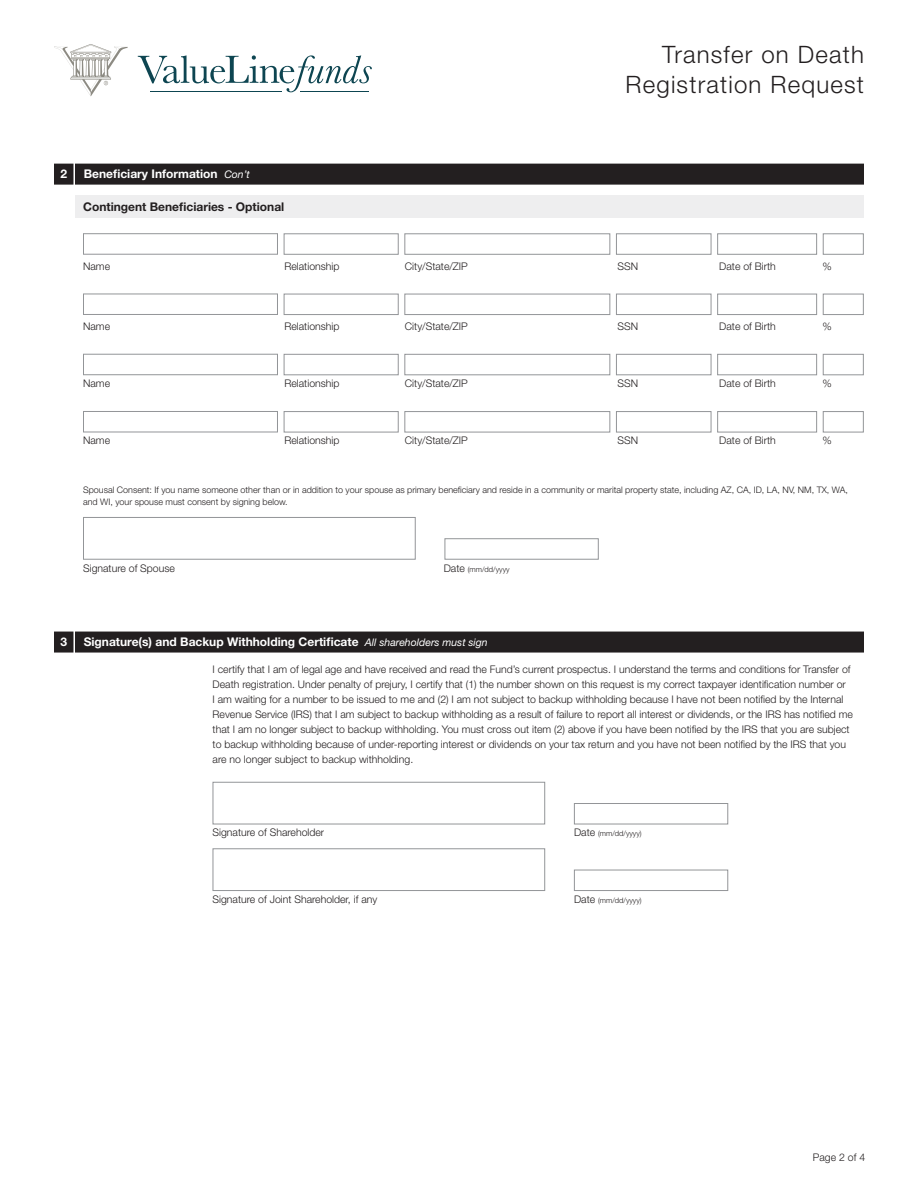
<style>
.page{position:relative;width:918px;height:1188px;background:#fff}
.page>*{position:absolute;margin:0;border:0;box-sizing:border-box;transform-origin:0 0}
.t1{font:300 24px/30px "Helvetica Neue LT Std";letter-spacing:.05em;color:#231f20;text-align:right}
.Section_Header{font:700 12px "Helvetica Neue LT Std";color:#fff}
.Body_Helvetica_Neue{font:700 12px "Helvetica Neue LT Std";color:#231f20}
.Body_Helvetica_Neue-2{font:300 10.5px/15px "Helvetica Neue LT Std";color:#231f20}
.Body_Helvetica_Neue-3{font:300 9px/12px "Helvetica Neue LT Std";color:#231f20}
.Body_Helvetica_Neue-4{font:300 7.5px "Helvetica Neue LT Std";color:#231f20}
.s1{font-weight:400;font-style:italic;font-size:10.5px}
.s2{font-size:10.5px}
</style>
<div class="page">
<svg style="left:54px;top:44px;width:74px;height:52px"></svg>
<svg style="left:138px;top:55px;width:234px;height:37px"></svg>
<hr style="left:151px;top:91px;width:131px;height:1px;background:#0d4551">
<hr style="left:300px;top:91px;width:68px;height:1px;background:#0d4551">
<div style="left:213px;top:782px;width:332px;height:42px;border:1px solid #939598"></div>
<div style="left:574px;top:803px;width:154px;height:21px;border:1px solid #939598"></div>
<div style="left:213px;top:848px;width:332px;height:43px;border:1px solid #939598"></div>
<div style="left:574px;top:870px;width:154px;height:21px;border:1px solid #939598"></div>
<div style="left:54px;top:632px;width:810px;height:21px;background:#231f20"></div>
<svg style="left:74px;top:632px;width:1px;height:21px"></svg>
<div style="left:54px;top:164px;width:810px;height:21px;background:#231f20"></div>
<svg style="left:74px;top:164px;width:1px;height:21px"></svg>
<div style="left:75px;top:196px;width:789px;height:22px;background:#eeeeef"></div>
<div style="left:83px;top:233px;width:195px;height:22px;border:1px solid #939598"></div>
<div style="left:284px;top:233px;width:115px;height:22px;border:1px solid #939598"></div>
<div style="left:404px;top:233px;width:206px;height:22px;border:1px solid #939598"></div>
<div style="left:616px;top:233px;width:95px;height:22px;border:1px solid #939598"></div>
<div style="left:717px;top:233px;width:100px;height:22px;border:1px solid #939598"></div>
<div style="left:823px;top:233px;width:41px;height:22px;border:1px solid #939598"></div>
<div style="left:83px;top:294px;width:195px;height:21px;border:1px solid #939598"></div>
<div style="left:284px;top:294px;width:115px;height:21px;border:1px solid #939598"></div>
<div style="left:404px;top:294px;width:206px;height:21px;border:1px solid #939598"></div>
<div style="left:616px;top:294px;width:95px;height:21px;border:1px solid #939598"></div>
<div style="left:717px;top:294px;width:100px;height:21px;border:1px solid #939598"></div>
<div style="left:823px;top:294px;width:41px;height:21px;border:1px solid #939598"></div>
<div style="left:83px;top:354px;width:195px;height:21px;border:1px solid #939598"></div>
<div style="left:284px;top:354px;width:115px;height:21px;border:1px solid #939598"></div>
<div style="left:404px;top:354px;width:206px;height:21px;border:1px solid #939598"></div>
<div style="left:616px;top:354px;width:95px;height:21px;border:1px solid #939598"></div>
<div style="left:717px;top:354px;width:100px;height:21px;border:1px solid #939598"></div>
<div style="left:823px;top:354px;width:41px;height:21px;border:1px solid #939598"></div>
<div style="left:83px;top:411px;width:195px;height:21px;border:1px solid #939598"></div>
<div style="left:284px;top:411px;width:115px;height:21px;border:1px solid #939598"></div>
<div style="left:404px;top:411px;width:206px;height:21px;border:1px solid #939598"></div>
<div style="left:616px;top:411px;width:95px;height:21px;border:1px solid #939598"></div>
<div style="left:717px;top:411px;width:100px;height:21px;border:1px solid #939598"></div>
<div style="left:823px;top:411px;width:41px;height:21px;border:1px solid #939598"></div>
<div style="left:83px;top:517px;width:333px;height:43px;border:1px solid #939598"></div>
<div style="left:445px;top:538px;width:154px;height:22px;border:1px solid #939598"></div>
<p class="Section_Header" style="left:60px;top:167px;width:8px">2</p>
<p class="Section_Header" style="left:84px;top:167px;width:168px">Beneficiary Information <span class="s1">Con’t</span></p>
<p class="Body_Helvetica_Neue" style="left:83px;top:199px;width:203px">Contingent Beneficiaries - Optional</p>
<h1 class="t1" style="left:626px;top:39px;width:240px">Transfer on Death<br>Registration Request</h1>
<p class="Body_Helvetica_Neue-2" style="left:83px;top:258px;width:29px">Name</p>
<p class="Body_Helvetica_Neue-2" style="left:284px;top:258px;width:57px">Relationship</p>
<p class="Body_Helvetica_Neue-2" style="left:405px;top:258px;width:64px">City/State/ZIP</p>
<p class="Body_Helvetica_Neue-2" style="left:618px;top:258px;width:22px">SSN</p>
<p class="Body_Helvetica_Neue-2" style="left:719px;top:258px;width:58px">Date of Birth</p>
<p class="Body_Helvetica_Neue-2" style="left:823px;top:258px;width:11px">%</p>
<p class="Body_Helvetica_Neue-2" style="left:83px;top:318px;width:29px">Name</p>
<p class="Body_Helvetica_Neue-2" style="left:284px;top:318px;width:57px">Relationship</p>
<p class="Body_Helvetica_Neue-2" style="left:405px;top:318px;width:64px">City/State/ZIP</p>
<p class="Body_Helvetica_Neue-2" style="left:618px;top:318px;width:22px">SSN</p>
<p class="Body_Helvetica_Neue-2" style="left:719px;top:318px;width:58px">Date of Birth</p>
<p class="Body_Helvetica_Neue-2" style="left:823px;top:318px;width:11px">%</p>
<p class="Body_Helvetica_Neue-2" style="left:83px;top:376px;width:29px">Name</p>
<p class="Body_Helvetica_Neue-2" style="left:284px;top:376px;width:57px">Relationship</p>
<p class="Body_Helvetica_Neue-2" style="left:405px;top:376px;width:64px">City/State/ZIP</p>
<p class="Body_Helvetica_Neue-2" style="left:618px;top:376px;width:22px">SSN</p>
<p class="Body_Helvetica_Neue-2" style="left:719px;top:376px;width:58px">Date of Birth</p>
<p class="Body_Helvetica_Neue-2" style="left:823px;top:376px;width:11px">%</p>
<p class="Body_Helvetica_Neue-2" style="left:83px;top:433px;width:29px">Name</p>
<p class="Body_Helvetica_Neue-2" style="left:284px;top:433px;width:57px">Relationship</p>
<p class="Body_Helvetica_Neue-2" style="left:405px;top:433px;width:64px">City/State/ZIP</p>
<p class="Body_Helvetica_Neue-2" style="left:618px;top:433px;width:22px">SSN</p>
<p class="Body_Helvetica_Neue-2" style="left:719px;top:433px;width:58px">Date of Birth</p>
<p class="Body_Helvetica_Neue-2" style="left:823px;top:433px;width:11px">%</p>
<p class="Body_Helvetica_Neue-3" style="left:83px;top:483px;width:767px">Spousal Consent: If you name someone other than or in addition to your spouse as primary beneficiary and reside in a community or marital property state, including AZ, CA, ID, LA, NV, NM, TX, WA, and WI, your spouse must consent by signing below.</p>
<p class="Body_Helvetica_Neue-2" style="left:83px;top:560px;width:93px">Signature of Spouse</p>
<p class="Body_Helvetica_Neue-4" style="left:444px;top:564px;width:67px"><span class="s2">Date</span> (mm/dd/yyyy</p>
<p class="Section_Header" style="left:60px;top:634px;width:8px">3</p>
<p class="Section_Header" style="left:84px;top:634px;width:406px">Signature(s) and Backup Withholding Certificate <span class="s1">All shareholders must sign</span></p>
<p class="Body_Helvetica_Neue-2" style="left:213px;top:662px;width:642px">I certify that I am of legal age and have received and read the Fund’s current prospectus. I understand the terms and conditions for Transfer of Death registration. Under penalty of prejury, I certify that (1) the number shown on this request is my correct taxpayer identification number or<br>I am waiting for a number to be issued to me and (2) I am not subject to backup withholding because I have not been notified by the Internal Revenue Service (IRS) that I am subject to backup withholding as a result of failure to report all interest or dividends, or the IRS has notified me that I am no longer subject to backup withholding. You must cross out item (2) above if you have been notified by the IRS that you are subject to backup withholding because of under-reporting interest or dividends on your tax return and you have not been notified by the IRS that you are no longer subject to backup withholding.</p>
<p class="Body_Helvetica_Neue-2" style="left:213px;top:825px;width:113px">Signature of Shareholder</p>
<p class="Body_Helvetica_Neue-4" style="left:574px;top:829px;width:69px"><span class="s2">Date</span> (mm/dd/yyyy)</p>
<p class="Body_Helvetica_Neue-2" style="left:213px;top:891px;width:166px">Signature of Joint Shareholder, if any</p>
<p class="Body_Helvetica_Neue-4" style="left:574px;top:896px;width:69px"><span class="s2">Date</span> (mm/dd/yyyy)</p>
<p class="Body_Helvetica_Neue-2" style="left:813px;top:1150px;width:54px">Page 2 of 4</p>
</div>
